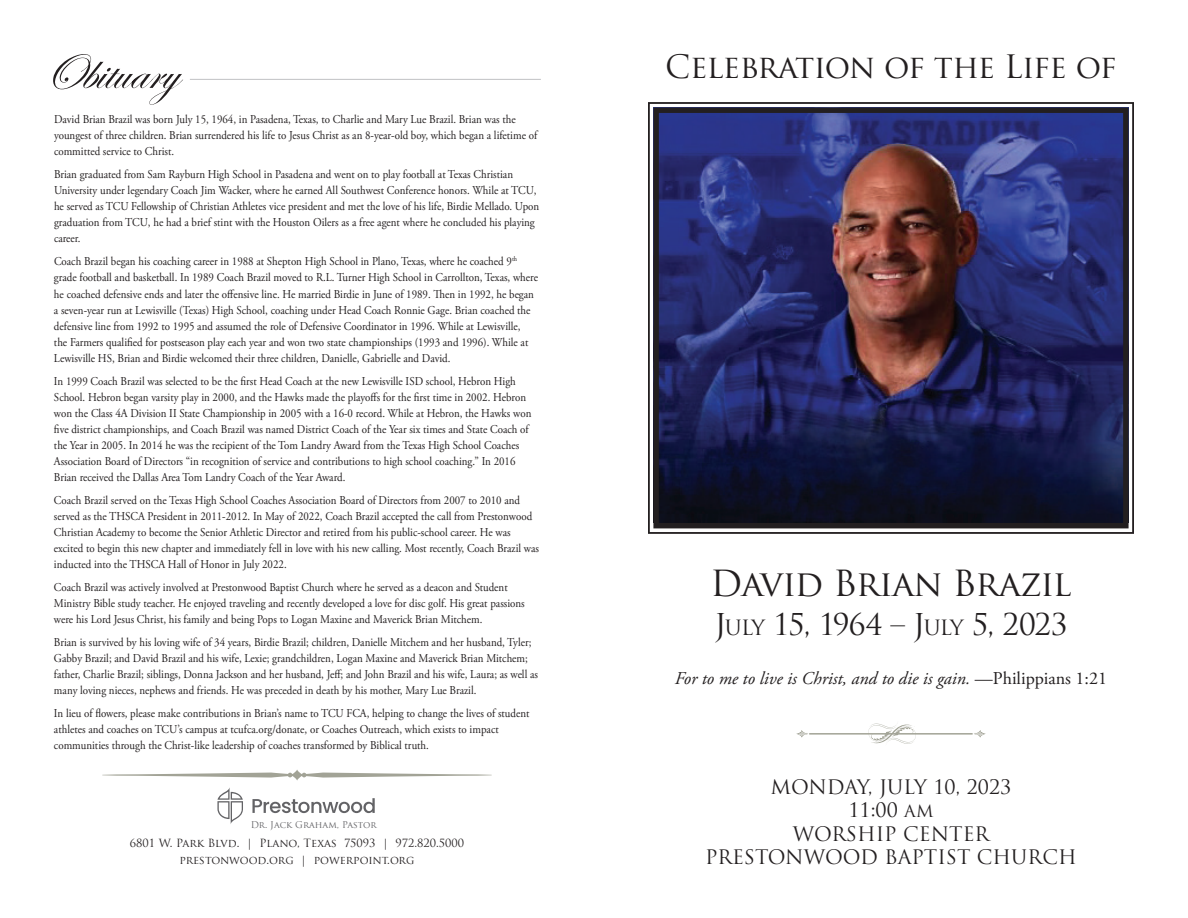
<style>
.page{position:relative;width:1188px;height:918px;background:#fff}
.page>*{position:absolute;margin:0;border:0;box-sizing:border-box;transform-origin:0 0}
.t1{font:35.25px "Trajan Pro";letter-spacing:-.02em;color:#231f20}
.t2{font:31.5px "Trajan Pro";letter-spacing:-.02em;color:#231f20}
.t3{font:29.4px "Trajan Pro";letter-spacing:-.025em;color:#231f20}
.t4{font:19.5px/23.4px "Trajan Pro";color:#231f20;text-align:center}
.t5{font:italic 18px "Adobe Garamond Pro";color:#231f20}
.t6{font:12px/16px "Adobe Garamond Pro";color:#231f20;scale:.91 1}
.t7{font:11.1px/16.5px "Trajan Pro";color:#231f20;text-align:center}
.t8{font:9.15px "Trajan Pro";color:#636366}
.s1{font-size:20.55px}
.s2{font-style:normal}
.s3{font-size:16.5px}
</style>
<div class="page">
<hr style="left:809px;top:733px;width:164px;height:2px;background:#a2a396">
<svg style="left:974px;top:730px;width:12px;height:8px"></svg>
<svg style="left:796px;top:730px;width:12px;height:8px"></svg>
<svg style="left:868px;top:723px;width:48px;height:21px"></svg>
<svg style="left:648px;top:102px;width:486px;height:432px"></svg>
<div style="left:653px;top:108px;width:476px;height:420px;border:5px solid #231f20"></div>
<svg style="left:252px;top:798px;width:123px;height:15px"></svg>
<svg style="left:217px;top:787px;width:26px;height:37px"></svg>
<svg style="left:102px;top:770px;width:390px;height:11px"></svg>
<svg style="left:53px;top:54px;width:130px;height:51px"></svg>
<hr style="left:190px;top:79px;width:351px;height:1px;background:#c7c8ca">
<p class="t6" style="left:54px;top:112px;width:533px">David Brian Brazil was born July 15, 1964, in Pasadena, Texas, to Charlie and Mary Lue Brazil. Brian was the youngest of three children. Brian surrendered his life to Jesus Christ as an 8-year-old boy, which began a lifetime of committed service to Christ.</p>
<p class="t6" style="left:54px;top:167px;width:535px">Brian graduated from Sam Rayburn High School in Pasadena and went on to play football at Texas Christian University under legendary Coach Jim Wacker, where he earned All Southwest Conference honors. While at TCU, he served as TCU Fellowship of Christian Athletes vice president and met the love of his life, Birdie Mellado. Upon graduation from TCU, he had a brief stint with the Houston Oilers as a free agent where he concluded his playing career.</p>
<p class="t6" style="left:54px;top:254px;width:533px">Coach Brazil began his coaching career in 1988 at Shepton High School in Plano, Texas, where he coached 9<sup>th </sup>grade football and basketball. In 1989 Coach Brazil moved to R.L. Turner High School in Carrollton, Texas, where he coached defensive ends and later the offensive line. He married Birdie in June of 1989. Then in 1992, he began a seven-year run at Lewisville (Texas) High School, coaching under Head Coach Ronnie Gage. Brian coached the defensive line from 1992 to 1995 and assumed the role of Defensive Coordinator in 1996. While at Lewisville,<br>the Farmers qualified for postseason play each year and won two state championships (1993 and 1996). While at Lewisville HS, Brian and Birdie welcomed their three children, Danielle, Gabrielle and David.</p>
<p class="t6" style="left:54px;top:373px;width:526px">In 1999 Coach Brazil was selected to be the first Head Coach at the new Lewisville ISD school, Hebron High School. Hebron began varsity play in 2000, and the Hawks made the playoffs for the first time in 2002. Hebron won the Class 4A Division II State Championship in 2005 with a 16-0 record. While at Hebron, the Hawks won five district championships, and Coach Brazil was named District Coach of the Year six times and State Coach of the Year in 2005. In 2014 he was the recipient of the Tom Landry Award from the Texas High School Coaches Association Board of Directors “in recognition of service and contributions to high school coaching.” In 2016<br>Brian received the Dallas Area Tom Landry Coach of the Year Award.</p>
<p class="t6" style="left:54px;top:493px;width:535px">Coach Brazil served on the Texas High School Coaches Association Board of Directors from 2007 to 2010 and served as the THSCA President in 2011-2012. In May of 2022, Coach Brazil accepted the call from Prestonwood Christian Academy to become the Senior Athletic Director and retired from his public-school career. He was excited to begin this new chapter and immediately fell in love with his new calling. Most recently, Coach Brazil was inducted into the THSCA Hall of Honor in July 2022.</p>
<p class="t6" style="left:54px;top:580px;width:519px">Coach Brazil was actively involved at Prestonwood Baptist Church where he served as a deacon and Student<br>Ministry Bible study teacher. He enjoyed traveling and recently developed a love for disc golf. His great passions were his Lord Jesus Christ, his family and being Pops to Logan Maxine and Maverick Brian Mitchem.</p>
<p class="t6" style="left:54px;top:635px;width:533px">Brian is survived by his loving wife of 34 years, Birdie Brazil; children, Danielle Mitchem and her husband, Tyler; Gabby Brazil; and David Brazil and his wife, Lexie; grandchildren, Logan Maxine and Maverick Brian Mitchem; father, Charlie Brazil; siblings, Donna Jackson and her husband, Jeff; and John Brazil and his wife, Laura; as well as many loving nieces, nephews and friends. He was preceded in death by his mother, Mary Lue Brazil.</p>
<p class="t6" style="left:54px;top:706px;width:524px">In lieu of flowers, please make contributions in Brian’s name to TCU FCA, helping to change the lives of student athletes and coaches on TCU’s campus at tcufca.org/donate, or Coaches Outreach, which exists to impact communities through the Christ-like leadership of coaches transformed by Biblical truth.</p>
<p class="t8" style="left:251px;top:819px;width:127px">Dr. Jack Graham, Pastor</p>
<p class="t7" style="left:130px;top:835px;width:336px">6801 W. Park Blvd. | Plano, Texas 75093 | 972.820.5000 prestonwood.org | powerpoint.org</p>
<h2 class="t2" style="left:665px;top:46px;width:453px">Celebration of the Life of</h2>
<h1 class="t1" style="left:710px;top:561px;width:363px">David Brian Brazil</h1>
<h3 class="t3" style="left:715px;top:606px;width:354px">J<span class="s1">uly</span> 15, 1964 – J<span class="s1">uly</span> 5, 2023</h3>
<h3 class="t5" style="left:675px;top:667px;width:434px">For to me to live is Christ, and to die is gain. <span class="s2">—Philippians 1:21</span></h3>
<h3 class="t4" style="left:705px;top:775px;width:373px">MONDAY, JULY 10, 2023<br>11:00 <span class="s3">AM<br></span>WORSHIP CENTER<br>PRESTONWOOD BAPTIST CHURCH</h3>
</div>
